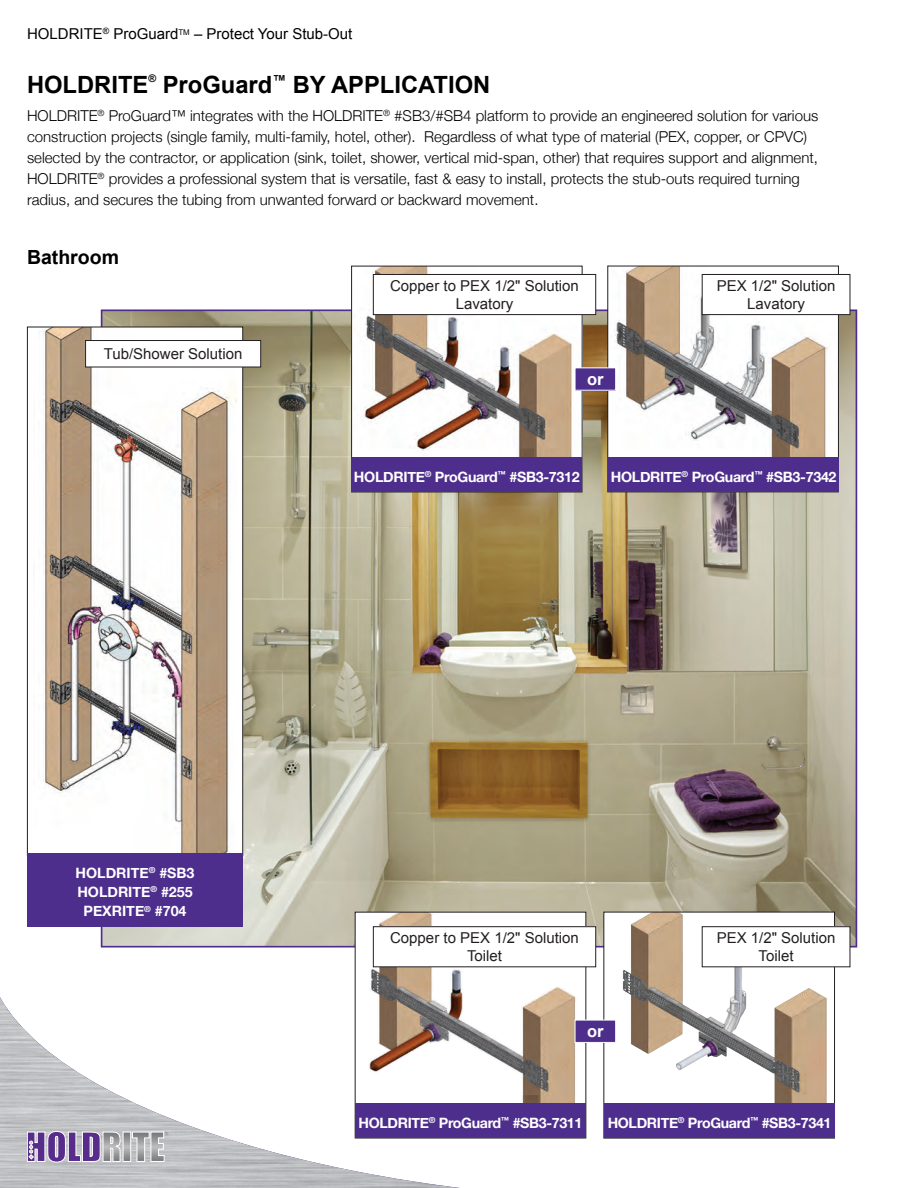
<style>
.page{position:relative;width:918px;height:1188px;background:#fff}
.page>*{position:absolute;margin:0;border:0;box-sizing:border-box;transform-origin:0 0}
.t1{font:700 23.7px "Arial";color:#000001}
.t2{font:700 19.5px "Arial";color:#000001}
.t3{font:700 16.5px "Arial";color:#fff}
.t4{font:300 15px/21px "Helvetica Neue";color:#000001}
.t5{font:15px/18px "Arial";color:#231f20;text-align:center}
.t6{font:15px "Arial";color:#000001}
.t7{font:700 14.25px "Helvetica Neue";letter-spacing:-.02em;color:#fff}
.t8{font:700 14.25px "Helvetica Neue";color:#fff}
.t9{font:700 10.5px "Arial";color:#000001}
.t10{font:800 10.5px "Franklin Gothic";color:#939598}
</style>
<div class="page">
<img style="left:0;top:997px;width:460px;height:191px">
<img style="left:104px;top:312px;width:750px;height:633px">
<img style="left:611px;top:268px;width:226px;height:189px">
<div style="left:608px;top:457px;width:231px;height:35px;background:#4e2e8d"></div>
<img style="left:353px;top:268px;width:227px;height:189px">
<div style="left:351px;top:266px;width:231px;height:226px;border:1px solid #231f20"></div>
<div style="left:352px;top:457px;width:230px;height:35px;background:#4e2e8d"></div>
<div style="left:702px;top:274px;width:148px;height:41px;background:#fff"></div>
<div style="left:702px;top:274px;width:148px;height:41px;border:1px solid #231f20"></div>
<div style="left:373px;top:274px;width:223px;height:41px;background:#fff"></div>
<div style="left:373px;top:274px;width:223px;height:41px;border:1px solid #231f20"></div>
<div style="left:604px;top:912px;width:231px;height:226px;background:#fff"></div>
<img style="left:623px;top:914px;width:204px;height:189px">
<div style="left:604px;top:1103px;width:231px;height:35px;background:#4e2e8d"></div>
<img style="left:357px;top:914px;width:227px;height:189px">
<div style="left:355px;top:1103px;width:231px;height:35px;background:#4e2e8d"></div>
<div style="left:27px;top:327px;width:216px;height:529px;background:#fff"></div>
<img style="left:42px;top:329px;width:195px;height:524px">
<div style="left:27px;top:327px;width:216px;height:529px;border:1px solid #231f20"></div>
<div style="left:86px;top:341px;width:175px;height:26px;background:#fff"></div>
<div style="left:85px;top:340px;width:176px;height:27px;border:1px solid #231f20"></div>
<div style="left:27px;top:853px;width:216px;height:74px;background:#4e2e8d"></div>
<div style="left:575px;top:368px;width:41px;height:22px;background:#4e2e8d"></div>
<div style="left:702px;top:927px;width:148px;height:40px;background:#fff"></div>
<div style="left:373px;top:927px;width:223px;height:40px;background:#fff"></div>
<div style="left:575px;top:1020px;width:41px;height:22px;background:#4e2e8d"></div>
<div style="left:575px;top:1020px;width:41px;height:23px;border:1px solid #fff"></div>
<svg style="left:125px;top:1134px;width:4px;height:26px"></svg>
<div style="left:123px;top:1132px;width:8px;height:30px;border:1px solid #fff"></div>
<svg style="left:132px;top:1131px;width:33px;height:31px"></svg>
<svg style="left:27px;top:1131px;width:94px;height:32px;background:#9b88b2"></svg>
<p class="t6" style="left:27px;top:24px;width:327px">HOLDRITE<sup>®</sup> ProGuard<sup>TM</sup> – Protect Your Stub-Out</p>
<p class="t1" style="left:27px;top:69px;width:123px">HOLDRITE</p>
<p class="t9" style="left:148px;top:72px;width:9px">®</p>
<p class="t1" style="left:163px;top:69px;width:329px">ProGuard<sup>™</sup> BY APPLICATION</p>
<p class="t4" style="left:27px;top:104px;width:793px">HOLDRITE<sup>®</sup> ProGuard™ integrates with the HOLDRITE<sup>®</sup> #SB3/#SB4 platform to provide an engineered solution for various construction projects (single family, multi-family, hotel, other). Regardless of what type of material (PEX, copper, or CPVC) selected by the contractor, or application (sink, toilet, shower, vertical mid-span, other) that requires support and alignment, HOLDRITE<sup>®</sup> provides a professional system that is versatile, fast &amp; easy to install, protects the stub-outs required turning radius, and secures the tubing from unwanted forward or backward movement.</p>
<p class="t2" style="left:27px;top:244px;width:94px">Bathroom</p>
<p class="t5" style="left:104px;top:345px;width:140px">Tub/Shower Solution</p>
<p class="t5" style="left:390px;top:277px;width:190px">Copper to PEX 1/2" Solution<br>Lavatory</p>
<p class="t3" style="left:587px;top:368px;width:18px">or</p>
<p class="t5" style="left:717px;top:277px;width:120px">PEX 1/2" Solution</p>
<p class="t5" style="left:747px;top:295px;width:59px">Lavatory</p>
<p class="t7" style="left:354px;top:465px;width:227px">HOLDRITE<sup>®</sup> ProGuard<sup>™</sup> #SB3-7312</p>
<p class="t7" style="left:611px;top:465px;width:227px">HOLDRITE<sup>®</sup> ProGuard<sup>™</sup> #SB3-7342</p>
<p class="t8" style="left:76px;top:861px;width:120px">HOLDRITE<sup>®</sup> #SB3</p>
<p class="t8" style="left:77px;top:881px;width:117px">HOLDRITE<sup>®</sup> #255</p>
<p class="t8" style="left:84px;top:900px;width:104px">PEXRITE<sup>®</sup> #704</p>
<p class="t10" style="left:164px;top:1129px;width:6px">®</p>
<p class="t5" style="left:390px;top:929px;width:190px">Copper to PEX 1/2" Solution<br>Toilet</p>
<p class="t3" style="left:587px;top:1020px;width:18px">or</p>
<p class="t5" style="left:717px;top:929px;width:120px">PEX 1/2" Solution</p>
<p class="t5" style="left:759px;top:947px;width:37px">Toilet</p>
<p class="t7" style="left:359px;top:1112px;width:225px">HOLDRITE<sup>®</sup> ProGuard<sup>™</sup> #SB3-7311</p>
<p class="t7" style="left:608px;top:1112px;width:225px">HOLDRITE<sup>®</sup> ProGuard<sup>™</sup> #SB3-7341</p>
</div>
